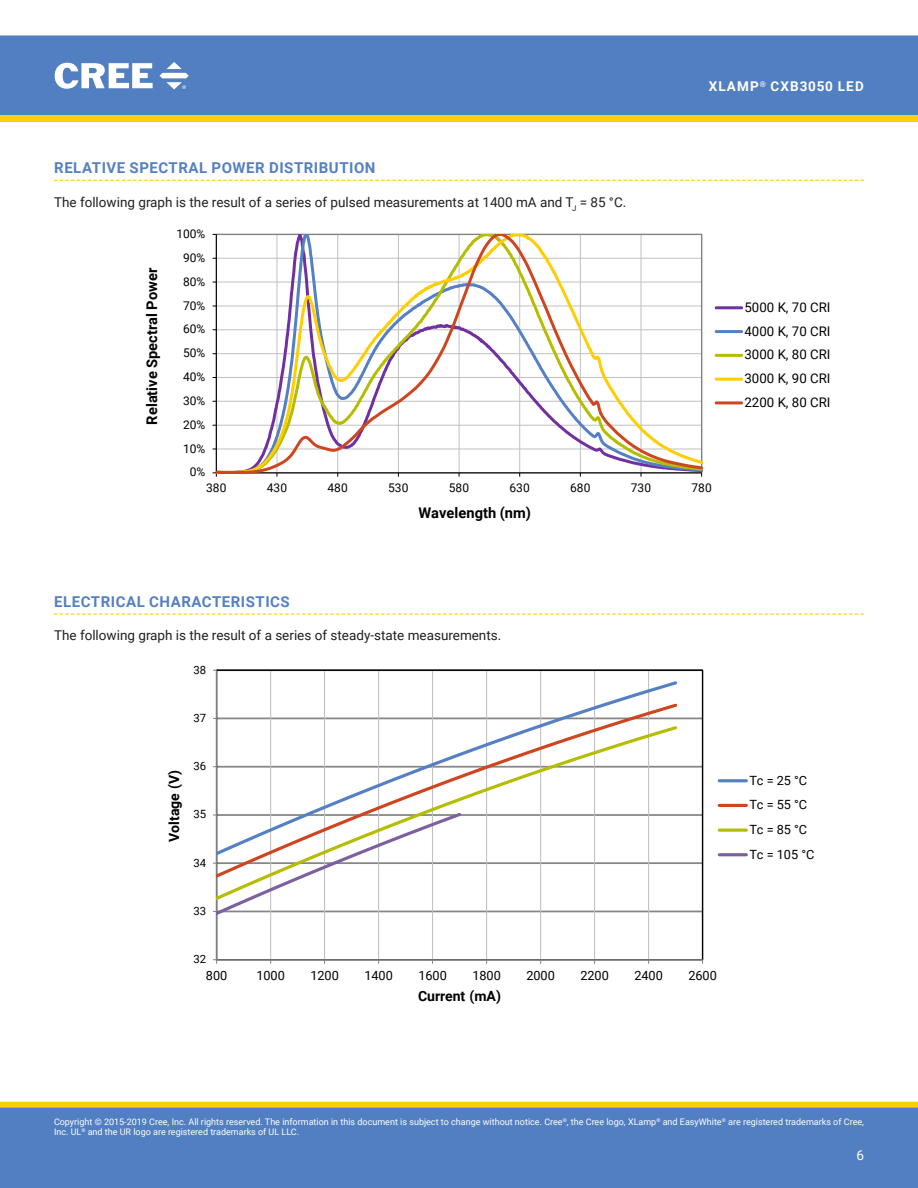
<style>
.page{position:relative;width:918px;height:1188px;background:#fff}
.page>*{position:absolute;margin:0;border:0;box-sizing:border-box;transform-origin:0 0}
.Section_heading_with{font:700 15px "Roboto";letter-spacing:.035em;color:#5580c3}
.t1{font:700 14.7px "Roboto";color:#000}
.t2{font:700 14.1px "Roboto";letter-spacing:-.005em;color:#000}
.t3{font:13.5px "Roboto";color:#231f20}
.t4{font:700 13.5px "Roboto";letter-spacing:.085em;color:#fff}
.t5{font:13.5px "Roboto";color:#fff}
.t6{font:13.2px/23.9px "Roboto";letter-spacing:.005em;color:#000;text-align:justify}
.t7{font:12.75px/24.6px "Roboto";color:#000}
.t8{font:12px "Roboto";letter-spacing:-.005em;color:#000}
.t9{font:11.4px "Roboto";letter-spacing:-.01em;color:#000}
.t10{font:9px/10.8px "Roboto";color:#fff}
</style>
<div class="page">
<div style="left:1px;top:36px;width:916px;height:78px;background:#527fc1"></div>
<div style="left:0;top:35px;width:918px;height:80px;border:1px solid #527fc1"></div>
<svg style="left:55px;top:63px;width:98px;height:26px"></svg>
<svg style="left:159px;top:62px;width:30px;height:28px"></svg>
<div style="left:1px;top:1102px;width:916px;height:6px;background:#fcce0b"></div>
<div style="left:0;top:1102px;width:918px;height:6px;border:1px solid #fcce0b"></div>
<div style="left:0;top:1108px;width:918px;height:80px;background:#527fc1"></div>
<svg style="left:0;top:115px;width:918px;height:7px;background:#fbce0d"></svg>
<svg style="left:54px;top:180px;width:810px;height:1px"></svg>
<svg style="left:54px;top:614px;width:810px;height:1px"></svg>
<svg style="left:216px;top:234px;width:487px;height:240px"></svg>
<hr style="left:716px;top:306px;width:26px;height:3px;background:#7030a0">
<hr style="left:716px;top:330px;width:26px;height:3px;background:#5580c3">
<hr style="left:716px;top:354px;width:26px;height:3px;background:#b5bd00">
<hr style="left:716px;top:378px;width:26px;height:3px;background:#ffce00">
<hr style="left:716px;top:401px;width:26px;height:3px;background:#cf4520">
<hr style="left:217px;top:911px;width:486px;height:1px;background:#868686">
<hr style="left:217px;top:862px;width:486px;height:2px;background:#868686">
<hr style="left:217px;top:814px;width:486px;height:2px;background:#868686">
<hr style="left:217px;top:766px;width:486px;height:2px;background:#868686">
<hr style="left:217px;top:718px;width:486px;height:1px;background:#868686">
<hr style="left:217px;top:669px;width:486px;height:2px;background:#868686">
<hr style="left:270px;top:670px;width:1px;height:290px;background:#c0c0c0">
<hr style="left:324px;top:670px;width:1px;height:290px;background:#c0c0c0">
<hr style="left:378px;top:670px;width:1px;height:290px;background:#c0c0c0">
<hr style="left:432px;top:670px;width:1px;height:290px;background:#c0c0c0">
<hr style="left:486px;top:670px;width:1px;height:290px;background:#c0c0c0">
<hr style="left:540px;top:670px;width:1px;height:290px;background:#c0c0c0">
<hr style="left:594px;top:670px;width:1px;height:290px;background:#c0c0c0">
<hr style="left:648px;top:670px;width:1px;height:290px;background:#c0c0c0">
<hr style="left:216px;top:670px;width:1px;height:290px;background:#868686">
<hr style="left:217px;top:959px;width:486px;height:1px;background:#868686">
<svg style="left:217px;top:701px;width:463px;height:23px"></svg>
<svg style="left:217px;top:724px;width:463px;height:179px"></svg>
<svg style="left:213px;top:810px;width:251px;height:108px"></svg>
<hr style="left:719px;top:779px;width:27px;height:3px;background:#5580c3">
<hr style="left:719px;top:804px;width:27px;height:3px;background:#cf4520">
<hr style="left:719px;top:829px;width:27px;height:3px;background:#b5bd00">
<hr style="left:719px;top:853px;width:27px;height:3px;background:#7d60a0">
<p class="Section_heading_with" style="left:54px;top:157px;width:323px">RELATIVE SPECTRAL POWER DISTRIBUTION</p>
<p class="t3" style="left:54px;top:192px;width:574px">The following graph is the result of a series of pulsed measurements at 1400 mA and T<sub>J</sub> = 85 °C.</p>
<p class="t8" style="left:176px;top:225px;width:30px">100%</p>
<p class="t1" style="left:142px;top:425px;width:158px;rotate:-90deg">Relative Spectral Power</p>
<p class="t8" style="left:183px;top:249px;width:24px">90%</p>
<p class="t8" style="left:183px;top:273px;width:24px">80%</p>
<p class="t8" style="left:183px;top:297px;width:24px">70%</p>
<p class="t8" style="left:183px;top:321px;width:24px">60%</p>
<p class="t8" style="left:183px;top:345px;width:24px">50%</p>
<p class="t8" style="left:183px;top:368px;width:24px">40%</p>
<p class="t8" style="left:183px;top:392px;width:24px">30%</p>
<p class="t8" style="left:183px;top:416px;width:24px">20%</p>
<p class="t8" style="left:183px;top:440px;width:24px">10%</p>
<p class="t8" style="left:190px;top:464px;width:17px">0%</p>
<h3 class="t4" style="left:709px;top:77px;width:157px">XLAMP<sup>®</sup> CXB3050 LED</h3>
<p class="t6" style="left:744px;top:295px;width:88px">5000 K, 70 CRI 4000 K, 70 CRI 3000 K, 80 CRI 3000 K, 90 CRI 2200 K, 80 CRI</p>
<p class="t8" style="left:206px;top:479px;width:22px">380</p>
<p class="t8" style="left:267px;top:479px;width:22px">430</p>
<p class="t8" style="left:328px;top:479px;width:22px">480</p>
<p class="t8" style="left:388px;top:479px;width:22px">530</p>
<p class="t8" style="left:449px;top:479px;width:22px">580</p>
<p class="t8" style="left:510px;top:479px;width:22px">630</p>
<p class="t8" style="left:570px;top:479px;width:22px">680</p>
<p class="t8" style="left:631px;top:479px;width:22px">730</p>
<p class="t8" style="left:692px;top:479px;width:22px">780</p>
<p class="t1" style="left:419px;top:503px;width:114px">Wavelength (nm)</p>
<p class="Section_heading_with" style="left:54px;top:591px;width:237px">ELECTRICAL CHARACTERISTICS</p>
<p class="t3" style="left:54px;top:626px;width:449px">The following graph is the result of a series of steady-state measurements.</p>
<p class="t9" style="left:194px;top:662px;width:14px">38</p>
<p class="t9" style="left:194px;top:710px;width:14px">37</p>
<p class="t2" style="left:164px;top:842px;width:73px;rotate:-90deg">Voltage (V)</p>
<p class="t9" style="left:194px;top:758px;width:14px">36</p>
<p class="t9" style="left:194px;top:806px;width:14px">35</p>
<p class="t9" style="left:194px;top:855px;width:14px">34</p>
<p class="t9" style="left:194px;top:903px;width:14px">33</p>
<p class="t9" style="left:194px;top:951px;width:14px">32</p>
<p class="t7" style="left:206px;top:963px;width:23px">800</p>
<p class="t7" style="left:256px;top:963px;width:30px">1000</p>
<p class="t7" style="left:310px;top:963px;width:30px">1200</p>
<p class="t7" style="left:364px;top:963px;width:30px">1400</p>
<p class="t7" style="left:418px;top:963px;width:30px">1600</p>
<p class="t7" style="left:472px;top:963px;width:30px">1800</p>
<p class="t7" style="left:526px;top:963px;width:30px">2000</p>
<p class="t7" style="left:580px;top:963px;width:30px">2200</p>
<p class="t7" style="left:634px;top:963px;width:30px">2400</p>
<p class="t7" style="left:688px;top:963px;width:30px">2600</p>
<p class="t2" style="left:418px;top:986px;width:84px">Current (mA)</p>
<p class="t7" style="left:749px;top:767px;width:67px">Tc = 25 °C<br>Tc = 55 °C<br>Tc = 85 °C<br>Tc = 105 °C</p>
<p class="t10" style="left:54px;top:1116px;width:812px">Copyright © 2015-2019 Cree, Inc. All rights reserved. The information in this document is subject to change without notice. Cree<sup>®</sup>, the Cree logo, XLamp<sup>®</sup> and EasyWhite<sup>®</sup> are registered trademarks of Cree,<br>Inc. UL<sup>®</sup> and the UR logo are registered trademarks of UL LLC.</p>
<h3 class="t5" style="left:856px;top:1145px;width:9px">6</h3>
</div>
